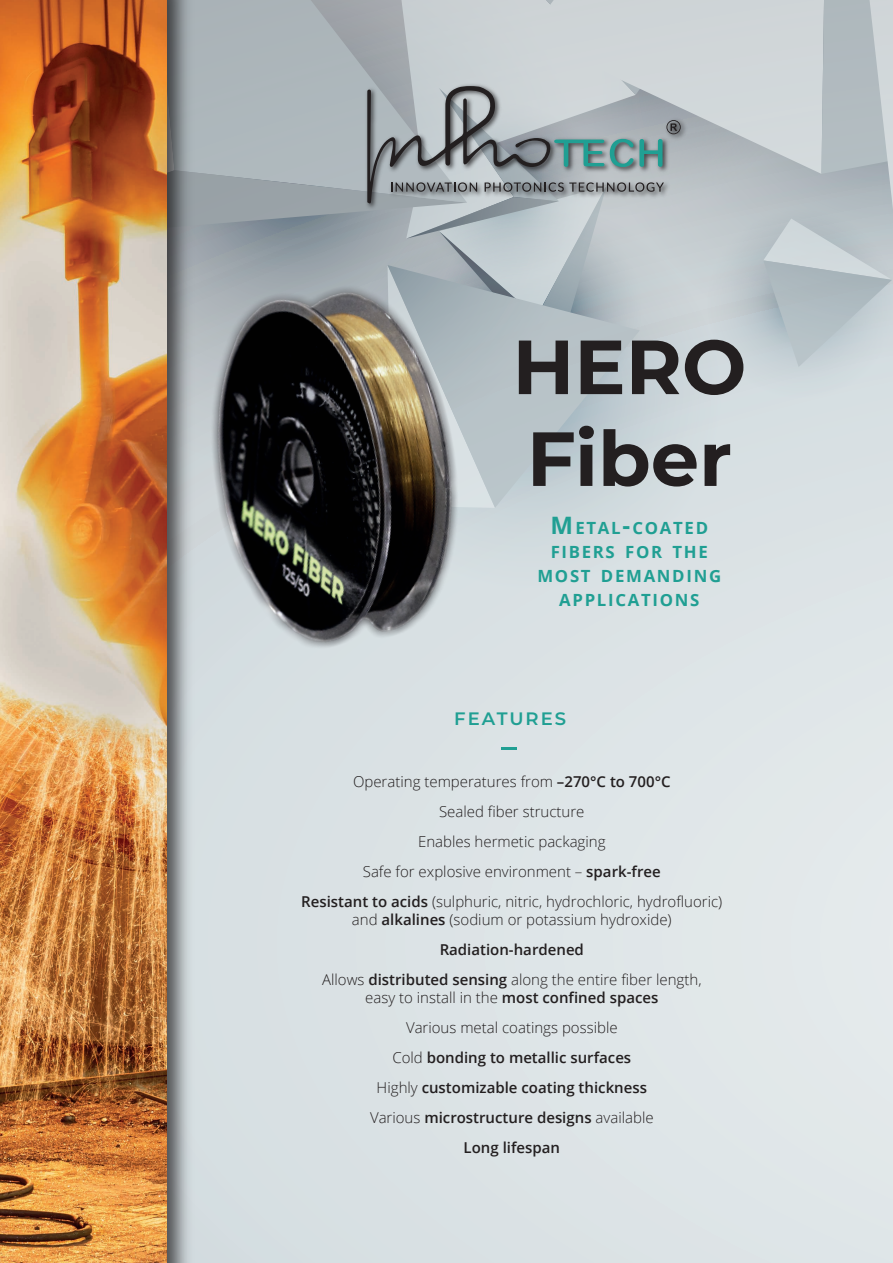
<style>
.page{position:relative;width:893px;height:1263px;background:#fff}
.page>*{position:absolute;margin:0;border:0;box-sizing:border-box;transform-origin:0 0}
.t1{font:700 76.5px/91.8px "Montserrat";color:#231f20}
.t2{font:600 18px "Montserrat";letter-spacing:.115em;color:#209f93}
.t3{font:700 16.8px/24px "Open Sans";letter-spacing:.1em;color:#209f93;text-align:center}
.t4{font:300 15px/30px "Open Sans";color:#231f20;text-align:center}
.t5{font:600 15px/30px "Open Sans";color:#231f20;text-align:center}
.s1{font-size:24px}
.s2{font-weight:600}
.s3{font-weight:300}
</style>
<div class="page">
<img style="left:166px;top:0;width:727px;height:1263px">
<img style="left:0;top:0;width:166px;height:1263px">
<h1 class="t1" style="left:512px;top:317px;width:235px">HERO<br>Fiber</h1>
<p class="t3" style="left:537px;top:516px;width:185px"><span class="s1">M</span>ETAL<span class="s1">-</span>COATED<br>FIBERS FOR THE<br>MOST DEMANDING<br>APPLICATIONS</p>
<p class="t2" style="left:454px;top:705px;width:114px">FEATURES</p>
<p class="t4" style="left:301px;top:766px;width:423px">Operating temperatures from <span class="s2">–270°C to 700°C<br></span>Sealed fiber structure<br>Enables hermetic packaging<br>Safe for explosive environment – <span class="s2">spark-free<br>Resistant to acids</span> (sulphuric, nitric, hydrochloric, hydrofluoric)</p>
<p class="t4" style="left:322px;top:904px;width:381px">and <span class="s2">alkalines</span> (sodium or potassium hydroxide)<br><span class="s2">Radiation-hardened<br></span>Allows <span class="s2">distributed sensing</span> along the entire fiber length,</p>
<p class="t5" style="left:365px;top:982px;width:295px"><span class="s3">easy to install in the</span> most confined spaces <span class="s3">Various metal coatings possible<br>Cold</span> bonding to metallic surfaces<br><span class="s3">Highly</span> customizable coating thickness <span class="s3">Various</span> microstructure designs <span class="s3">available </span>Long lifespan</p>
</div>
